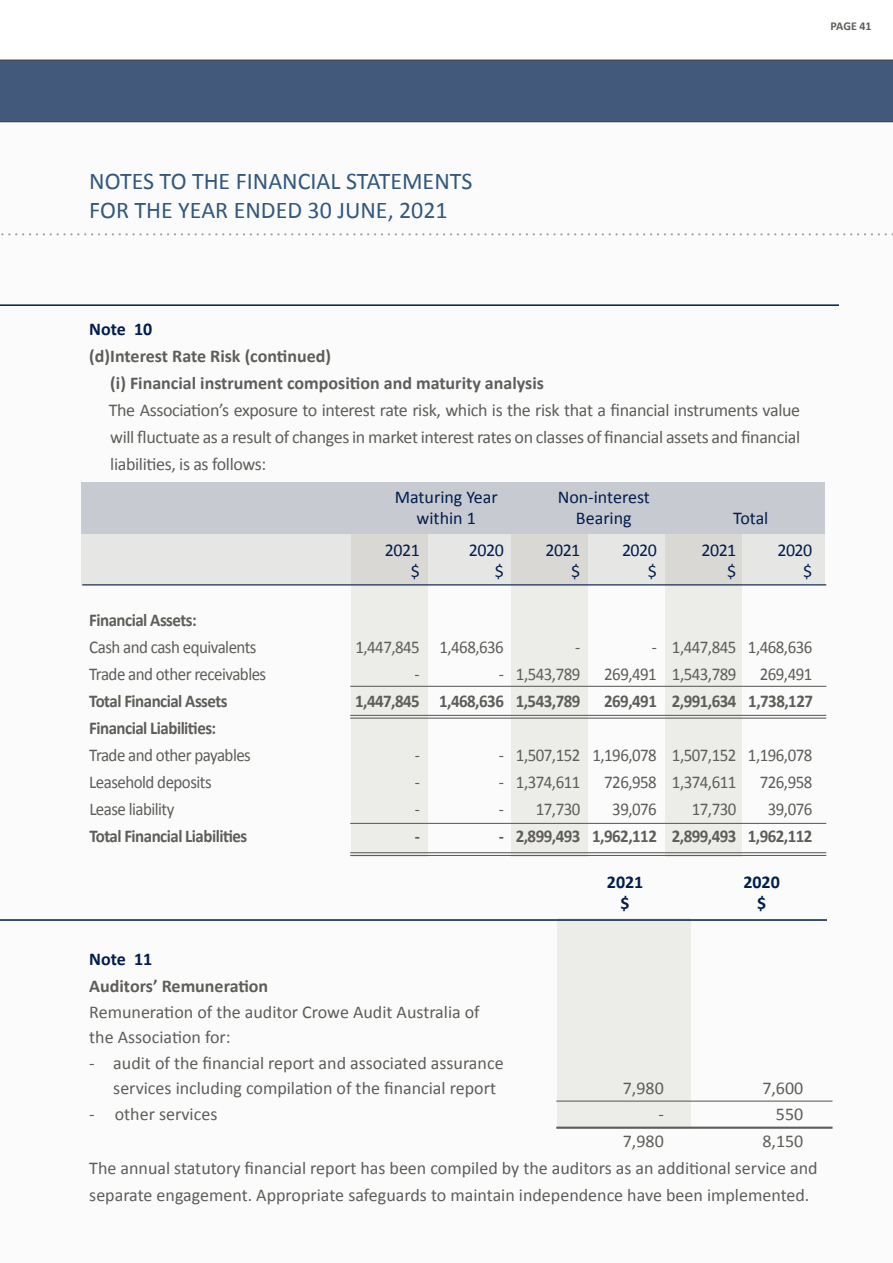
<style>
.page{position:relative;width:893px;height:1263px;background:#fff}
.page>*{position:absolute;margin:0;border:0;box-sizing:border-box;transform-origin:0 0}
.t1{font:24px/28.8px "Calibri";color:#32587f}
.t2{font:18px/27px "Calibri";letter-spacing:-.01em;color:#5e5d59;text-align:justify}
.t3{font:18px "Calibri";letter-spacing:-.03em;color:#5e5d59;scale:.94 1}
.t4{font:700 18px "Calibri";letter-spacing:-.03em;color:#5e5d59;scale:.94 1}
.t5{font:700 18px/27px "Calibri";color:#5e5d59}
.t6{font:18px "Calibri";letter-spacing:-.005em;color:#001d4e}
.t7{font:18px "Calibri";letter-spacing:-.01em;color:#5e5d59;scale:.94 1}
.t8{font:700 18px "Calibri";color:#001d4e}
.t9{font:700 12px "Calibri";letter-spacing:-.005em;color:#5e5d59}
</style>
<div class="page">
<div style="left:0;top:61px;width:893px;height:1202px;background:#fbfbfb"></div>
<svg style="left:1px;top:233px;width:892px;height:2px"></svg>
<div style="left:0;top:60px;width:893px;height:62px;background:#43597c"></div>
<hr style="left:0;top:304px;width:839px;height:2px;background:#001d4e">
<div style="left:558px;top:919px;width:133px;height:210px;background:#ecece9"></div>
<div style="left:665px;top:534px;width:76px;height:322px;background:#ecece9"></div>
<div style="left:512px;top:534px;width:76px;height:322px;background:#ecece9"></div>
<div style="left:351px;top:534px;width:76px;height:322px;background:#ecece9"></div>
<hr style="left:82px;top:584px;width:744px;height:1px;background:#001d4e">
<hr style="left:350px;top:686px;width:476px;height:1px;background:#5e5d59">
<hr style="left:350px;top:823px;width:476px;height:1px;background:#5e5d59">
<hr style="left:350px;top:715px;width:476px;height:1px;background:#5e5d59">
<hr style="left:350px;top:718px;width:476px;height:1px;background:#5e5d59">
<hr style="left:350px;top:852px;width:476px;height:1px;background:#5e5d59">
<hr style="left:350px;top:855px;width:476px;height:1px;background:#5e5d59">
<hr style="left:0;top:919px;width:827px;height:2px;background:#001d4e">
<hr style="left:556px;top:1100px;width:276px;height:2px;background:#5e5d59">
<hr style="left:556px;top:1126px;width:276px;height:3px;background:#5e5d59">
<svg style="left:81px;top:534px;width:743px;height:52px;background:#dddddb"></svg>
<div style="left:81px;top:482px;width:743px;height:52px;background:#c7cad0"></div>
<p class="t9" style="left:831px;top:19px;width:43px">PAGE 41</p>
<h1 class="t1" style="left:89px;top:166px;width:385px">NOTES TO THE FINANCIAL STATEMENTS<br>FOR THE YEAR ENDED 30 JUNE, 2021</h1>
<p class="t8" style="left:89px;top:318px;width:64px">Note 10</p>
<p class="t5" style="left:110px;top:342px;width:435px;text-indent:-21px">(d) Interest Rate Risk (continued)<br>(i) Financial instrument composition and maturity analysis</p>
<p class="t2" style="left:109px;top:396px;width:693px">The Association’s exposure to interest rate risk, which is the risk that a financial instruments value will fluctuate as a result of changes in market interest rates on classes of financial assets and financial liabilities, is as follows:</p>
<p class="t6" style="left:395px;top:486px;width:105px">Maturing Year</p>
<p class="t6" style="left:558px;top:486px;width:94px">Non‑interest</p>
<p class="t6" style="left:417px;top:507px;width:61px">within 1</p>
<p class="t6" style="left:576px;top:507px;width:57px">Bearing</p>
<p class="t6" style="left:733px;top:507px;width:37px">Total</p>
<p class="t6" style="left:385px;top:538px;width:36px">2021</p>
<p class="t6" style="left:469px;top:538px;width:36px">2020</p>
<p class="t6" style="left:545px;top:538px;width:36px">2021</p>
<p class="t6" style="left:622px;top:538px;width:36px">2020</p>
<p class="t6" style="left:701px;top:538px;width:36px">2021</p>
<p class="t6" style="left:777px;top:538px;width:36px">2020</p>
<p class="t6" style="left:411px;top:559px;width:11px">$</p>
<p class="t6" style="left:495px;top:559px;width:11px">$</p>
<p class="t6" style="left:571px;top:559px;width:11px">$</p>
<p class="t6" style="left:648px;top:559px;width:11px">$</p>
<p class="t6" style="left:727px;top:559px;width:11px">$</p>
<p class="t6" style="left:803px;top:559px;width:11px">$</p>
<p class="t4" style="left:89px;top:609px;width:116px">Financial Assets:</p>
<p class="t3" style="left:89px;top:636px;width:179px">Cash and cash equivalents</p>
<p class="t3" style="left:355px;top:636px;width:159px">1,447,845 1,468,636</p>
<p class="t7" style="left:575px;top:636px;width:7px">-</p>
<p class="t3" style="left:652px;top:636px;width:172px">- 1,447,845 1,468,636</p>
<p class="t3" style="left:89px;top:663px;width:190px">Trade and other receivables</p>
<p class="t7" style="left:415px;top:663px;width:7px">-</p>
<p class="t7" style="left:499px;top:663px;width:88px">- 1,543,789</p>
<p class="t3" style="left:604px;top:663px;width:142px">269,491 1,543,789</p>
<p class="t7" style="left:760px;top:663px;width:58px">269,491</p>
<p class="t4" style="left:89px;top:690px;width:149px">Total Financial Assets</p>
<p class="t4" style="left:355px;top:690px;width:241px">1,447,845 1,468,636 1,543,789</p>
<p class="t4" style="left:604px;top:690px;width:224px">269,491 2,991,634 1,738,127</p>
<p class="t4" style="left:89px;top:717px;width:137px">Financial Liabilities:</p>
<p class="t3" style="left:89px;top:744px;width:173px">Trade and other payables</p>
<p class="t7" style="left:415px;top:744px;width:7px">-</p>
<p class="t3" style="left:499px;top:744px;width:335px">- 1,507,152 1,196,078 1,507,152 1,196,078</p>
<p class="t3" style="left:89px;top:771px;width:132px">Leasehold deposits</p>
<p class="t7" style="left:415px;top:771px;width:7px">-</p>
<p class="t7" style="left:499px;top:771px;width:88px">- 1,374,611</p>
<p class="t3" style="left:604px;top:771px;width:142px">726,958 1,374,611</p>
<p class="t7" style="left:760px;top:771px;width:58px">726,958</p>
<p class="t3" style="left:89px;top:798px;width:92px">Lease liability</p>
<p class="t7" style="left:415px;top:798px;width:7px">-</p>
<p class="t7" style="left:499px;top:798px;width:88px">- 17,730</p>
<p class="t7" style="left:612px;top:798px;width:49px">39,076</p>
<p class="t7" style="left:692px;top:798px;width:49px">17,730</p>
<p class="t7" style="left:768px;top:798px;width:49px">39,076</p>
<p class="t4" style="left:89px;top:825px;width:169px">Total Financial Liabilities</p>
<p class="t4" style="left:415px;top:825px;width:7px">-</p>
<p class="t4" style="left:499px;top:825px;width:335px">- 2,899,493 1,962,112 2,899,493 1,962,112</p>
<p class="t8" style="left:607px;top:870px;width:38px">2021</p>
<p class="t8" style="left:743px;top:870px;width:38px">2020</p>
<p class="t8" style="left:620px;top:891px;width:11px">$</p>
<p class="t8" style="left:757px;top:891px;width:11px">$</p>
<p class="t8" style="left:89px;top:948px;width:64px">Note 11</p>
<p class="t5" style="left:89px;top:972px;width:181px">Auditors’ Remuneration</p>
<p class="t2" style="left:89px;top:997px;width:392px">Remuneration of the auditor Crowe Audit Australia of</p>
<p class="t2" style="left:89px;top:1023px;width:143px">the Association for:</p>
<p class="t2" style="left:89px;top:1048px;width:416px">‑ audit of the financial report and associated assurance</p>
<p class="t2" style="left:113px;top:1074px;width:384px">services including compilation of the financial report</p>
<p class="t2" style="left:623px;top:1074px;width:43px">7,980</p>
<p class="t2" style="left:762px;top:1074px;width:43px">7,600</p>
<p class="t2" style="left:89px;top:1099px;width:130px">- other services</p>
<p class="t2" style="left:658px;top:1099px;width:7px">-</p>
<p class="t2" style="left:776px;top:1099px;width:29px">550</p>
<p class="t2" style="left:623px;top:1126px;width:43px">7,980</p>
<p class="t2" style="left:89px;top:1126px;width:730px;text-align:left;text-indent:673px">8,150<br>The annual statutory financial report has been compiled by the auditors as an additional service and separate engagement. Appropriate safeguards to maintain independence have been implemented.</p>
</div>
